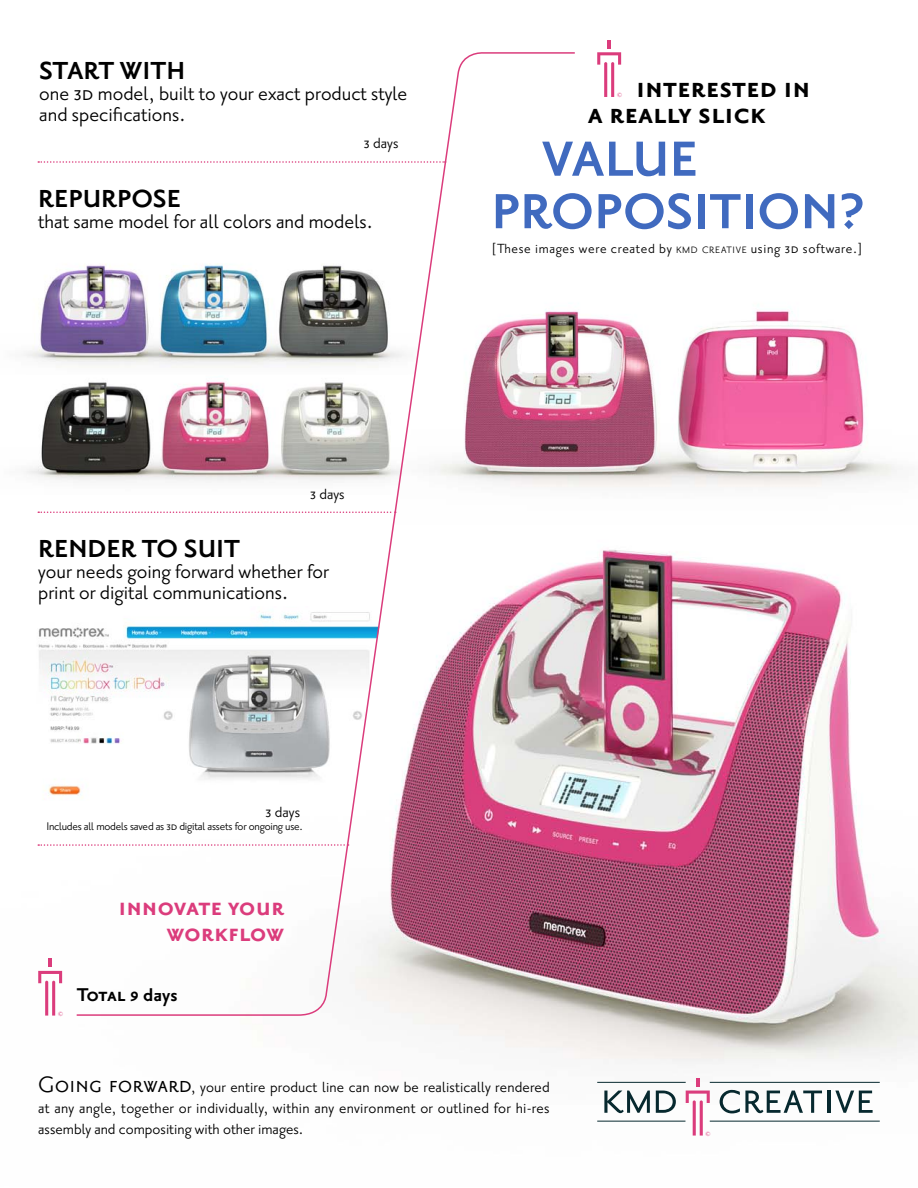
<style>
.page{position:relative;width:918px;height:1188px;background:#fff}
.page>*{position:absolute;margin:0;border:0;box-sizing:border-box;transform-origin:0 0}
.t1{font:60px/52.5px "Priori San Bold SC";color:#406abf}
.t2{font:34.5px/26.4px "Priori San Bold SC";color:#000}
.t3{font:30px "Priori San Bold SC";color:#000}
.t4{font:30px "Priori San Bold SC";color:#db3c7c}
.t5{font:24px/21px "Priori San";color:#000}
.t6{font:22.5px "Priori San Bold SC";letter-spacing:-.025em;color:#000}
.t7{font:18px/21px "Priori San";color:#000;text-align:justify}
.t8{font:16.2px "Priori San";letter-spacing:.04em;color:#000}
.t9{font:13.5px "Priori San";letter-spacing:-.015em;color:#000}
.t10{font:7.5px "Priori San";color:#db3c7c}
.s1{font-family:"Priori San Regular SC"}
.s2{font-size:11.25px}
.s3{font-family:"Priori San";font-weight:700}
.s4{font-size:27px}
.s5{font-family:"Priori San Regular SC";font-size:27px}
</style>
<div class="page">
<img style="left:37px;top:52px;width:881px;height:1070px">
<img style="left:26px;top:375px;width:49px;height:120px">
<img style="left:24px;top:253px;width:51px;height:122px">
<img style="left:576px;top:293px;width:342px;height:231px">
<img style="left:37px;top:606px;width:38px;height:194px">
<svg style="left:38px;top:161px;width:37px;height:2px"></svg>
<svg style="left:38px;top:512px;width:37px;height:1px"></svg>
<svg style="left:38px;top:844px;width:37px;height:2px"></svg>
<svg style="left:656px;top:1091px;width:20px;height:22px"></svg>
<svg style="left:720px;top:1090px;width:102px;height:23px"></svg>
<hr style="left:827px;top:1091px;width:3px;height:22px;background:#07292f">
<svg style="left:835px;top:1091px;width:38px;height:22px"></svg>
<svg style="left:686px;top:1078px;width:24px;height:58px"></svg>
<hr style="left:710px;top:1082px;width:170px;height:1px;background:#07292f">
<hr style="left:597px;top:1121px;width:88px;height:1px;background:#07292f">
<hr style="left:597px;top:1082px;width:89px;height:1px;background:#07292f">
<hr style="left:710px;top:1121px;width:170px;height:1px;background:#07292f">
<svg style="left:604px;top:1091px;width:46px;height:22px"></svg>
<svg style="left:75px;top:52px;width:501px;height:965px"></svg>
<svg style="left:38px;top:959px;width:24px;height:57px"></svg>
<svg style="left:597px;top:40px;width:24px;height:57px"></svg>
<p class="t3" style="left:39px;top:55px;width:148px">START WITH</p>
<p class="t5" style="left:39px;top:84px;width:370px">one <span class="s1">3d</span> model, built to your exact product style and specifications.</p>
<p class="t7" style="left:364px;top:133px;width:36px"><span class="s1">3</span> days</p>
<p class="t3" style="left:38px;top:183px;width:144px">REPURPOSE</p>
<p class="t5" style="left:38px;top:211px;width:336px">that same model for all colors and models.</p>
<p class="t2" style="left:588px;top:74px;width:224px;text-indent:49px">interested in a really slick</p>
<p class="t1" style="left:491px;top:133px;width:374px;text-indent:50px">VALUE<br>PROPOSITION?</p>
<p class="t8" style="left:492px;top:240px;width:371px">[These images were created by <span class="s2">kmd creative</span> using <span class="s1">3d</span> software.]</p>
<p class="t10" style="left:617px;top:91px;width:6px">©</p>
<p class="t7" style="left:310px;top:484px;width:36px"><span class="s1">3</span> days</p>
<p class="t3" style="left:38px;top:532px;width:203px">RENDER TO SUIT</p>
<p class="t5" style="left:38px;top:561px;width:292px">your needs going forward whether for print or digital communications.</p>
<p class="t7" style="left:266px;top:801px;width:36px"><span class="s1">3</span> days</p>
<p class="t9" style="left:46px;top:819px;width:258px">Includes all models saved as <span class="s1">3d</span> digital assets for ongoing use.</p>
<p class="t4" style="left:119px;top:891px;width:167px">innovate your</p>
<p class="t4" style="left:166px;top:917px;width:120px">workflow</p>
<p class="t10" style="left:58px;top:1009px;width:6px">©</p>
<p class="t6" style="left:77px;top:983px;width:102px">Total 9 <span class="s3">days</span></p>
<p class="t7" style="left:38px;top:1077px;width:513px"><span class="s4">G</span><span class="s5">oing forward</span>, your entire product line can now be realistically rendered at any angle, together or individually, within any environment or outlined for hi-res assembly and compositing with other images.</p>
<p class="t10" style="left:706px;top:1130px;width:6px">©</p>
</div>
